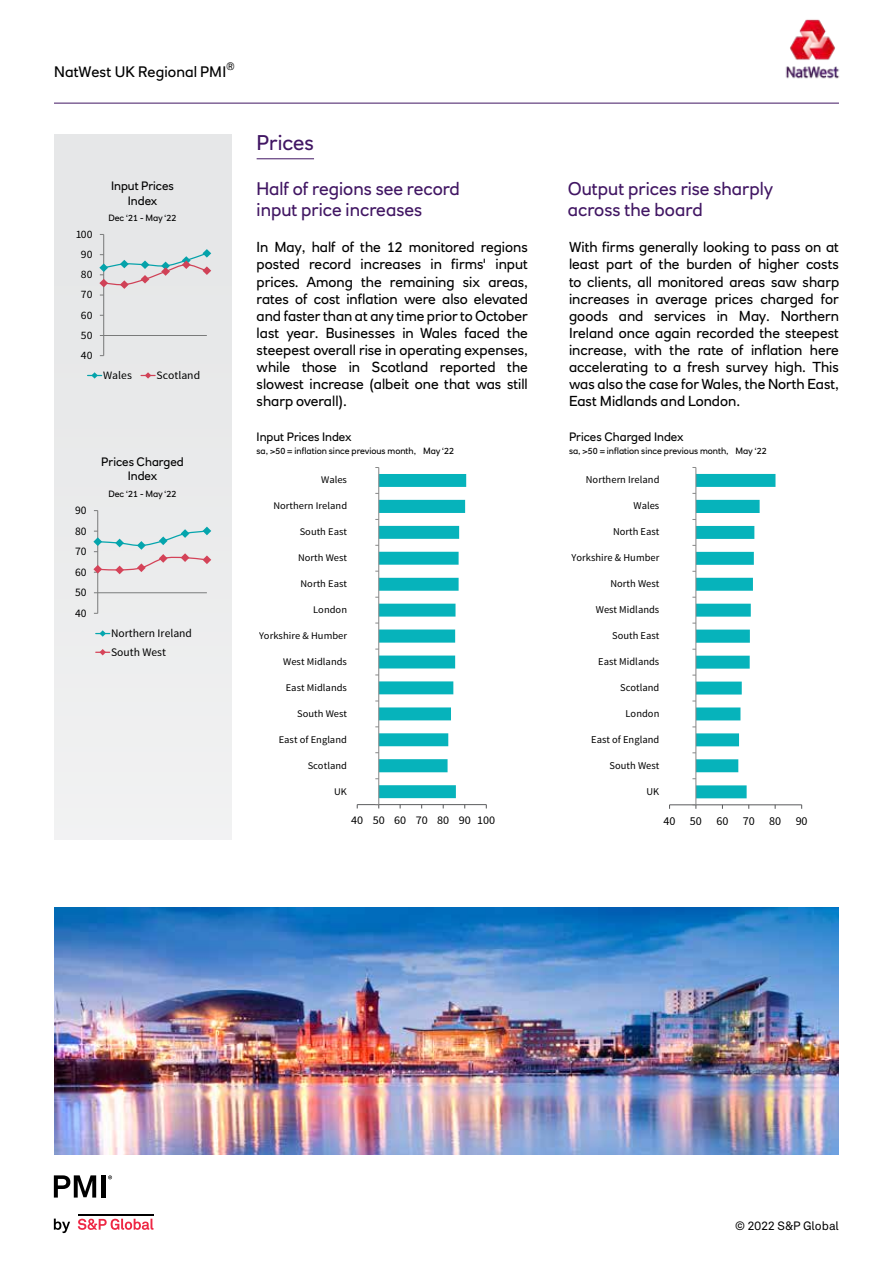
<style>
.page{position:relative;width:893px;height:1263px;background:#fff}
.page>*{position:absolute;margin:0;border:0;box-sizing:border-box;transform-origin:0 0}
.t1{font:21px "RN House Sans";color:#411663}
.t2{font:18px/21.6px "RN House Sans";color:#411663}
.t3{font:15px "RN House Sans";letter-spacing:.005em;color:#000}
.t4{font:14.25px/17.1px "RN House Sans";color:#000;text-align:justify}
.t5{font:12px/14.4px "RN House Sans";color:#000;text-align:center}
.t6{font:12px "Akkurat LL";color:#000}
.t7{font:12px "Source Sans Pro";letter-spacing:-.005em;color:#000}
.t8{font:11.7px "Source Sans Pro";letter-spacing:-.005em;color:#000;scale:1.04 1}
.t9{font:11.55px/18.8px "Source Sans Pro";color:#000}
.t10{font:11.25px "Source Sans Pro";color:#000}
.t11{font:10.5px "Source Sans Pro";letter-spacing:.005em;color:#000}
.t12{font:10.5px "RN House Sans";color:#000}
.t13{font:10.2px "Source Sans Pro";letter-spacing:.005em;color:#000;scale:1.04 1}
.t14{font:9px "RN House Sans";color:#000}
</style>
<div class="page">
<hr style="left:54px;top:103px;width:785px;height:1px;background:#411663">
<img style="left:785px;top:19px;width:55px;height:60px">
<svg style="left:54px;top:1218px;width:16px;height:15px"></svg>
<svg style="left:78px;top:1218px;width:75px;height:12px"></svg>
<hr style="left:78px;top:1213px;width:75px;height:2px;background:#000">
<svg style="left:54px;top:1175px;width:42px;height:22px"></svg>
<div style="left:101px;top:1175px;width:5px;height:22px;background:#000"></div>
<svg style="left:108px;top:1175px;width:4px;height:4px"></svg>
<div style="left:54px;top:134px;width:177px;height:706px;background:#e6e7e8"></div>
<hr style="left:257px;top:159px;width:57px;height:1px;background:#411663">
<img style="left:54px;top:908px;width:785px;height:246px">
<hr style="left:669px;top:804px;width:133px;height:1px;background:#58595b">
<hr style="left:695px;top:467px;width:1px;height:338px;background:#868686">
<svg style="left:692px;top:474px;width:83px;height:324px"></svg>
<hr style="left:357px;top:804px;width:129px;height:1px;background:#58595b">
<hr style="left:378px;top:467px;width:1px;height:338px;background:#868686">
<svg style="left:375px;top:474px;width:91px;height:324px"></svg>
<hr style="left:103px;top:234px;width:1px;height:122px;background:#868686">
<hr style="left:104px;top:335px;width:103px;height:1px;background:#868686">
<svg style="left:99px;top:249px;width:112px;height:40px"></svg>
<svg style="left:88px;top:372px;width:14px;height:7px"></svg>
<svg style="left:141px;top:372px;width:14px;height:7px"></svg>
<hr style="left:97px;top:511px;width:1px;height:102px;background:#868686">
<hr style="left:98px;top:592px;width:109px;height:1px;background:#868686">
<svg style="left:93px;top:527px;width:118px;height:47px"></svg>
<svg style="left:96px;top:630px;width:14px;height:7px"></svg>
<svg style="left:96px;top:649px;width:14px;height:6px"></svg>
<p class="t12" style="left:226px;top:59px;width:10px">®</p>
<p class="t3" style="left:54px;top:63px;width:174px">NatWest UK Regional PMI</p>
<p class="t10" style="left:75px;top:227px;width:19px">100</p>
<p class="t10" style="left:81px;top:247px;width:13px">90</p>
<p class="t10" style="left:81px;top:267px;width:13px">80</p>
<p class="t10" style="left:81px;top:288px;width:13px">70</p>
<p class="t10" style="left:81px;top:308px;width:13px">60</p>
<p class="t10" style="left:81px;top:328px;width:13px">50</p>
<p class="t10" style="left:81px;top:348px;width:13px">40</p>
<p class="t5" style="left:111px;top:179px;width:64px">Input Prices<br>Index</p>
<p class="t14" style="left:108px;top:212px;width:70px">Dec ‘21 - May ‘22</p>
<p class="t10" style="left:103px;top:368px;width:30px">Wales</p>
<p class="t10" style="left:157px;top:368px;width:45px">Scotland</p>
<p class="t9" style="left:75px;top:501px;width:13px">90</p>
<p class="t9" style="left:75px;top:521px;width:13px">80</p>
<p class="t9" style="left:75px;top:542px;width:13px">70</p>
<p class="t9" style="left:75px;top:562px;width:13px">60</p>
<p class="t9" style="left:75px;top:583px;width:13px">50</p>
<p class="t9" style="left:75px;top:604px;width:13px">40</p>
<p class="t5" style="left:101px;top:454px;width:84px">Prices Charged<br>Index</p>
<p class="t14" style="left:108px;top:488px;width:70px">Dec ‘21 - May ‘22</p>
<p class="t9" style="left:111px;top:624px;width:82px">Northern Ireland<br>South West</p>
<h1 class="t1" style="left:257px;top:130px;width:59px">Prices</h1>
<p class="t2" style="left:257px;top:177px;width:205px">Half of regions see record input price increases</p>
<p class="t2" style="left:568px;top:177px;width:207px">Output prices rise sharply across the board</p>
<p class="t4" style="left:257px;top:239px;width:273px">In May, half of the 12 monitored regions posted record increases in firms' input prices. Among the remaining six areas, rates of cost inflation were also elevated and faster than at any time prior to October last year. Businesses in Wales faced the steepest overall rise in operating expenses, while those in Scotland reported the slowest increase (albeit one that was still sharp overall).</p>
<p class="t4" style="left:569px;top:239px;width:272px">With firms generally looking to pass on at least part of the burden of higher costs to clients, all monitored areas saw sharp increases in average prices charged for goods and services in May. Northern Ireland once again recorded the steepest increase, with the rate of inflation here accelerating to a fresh survey high. This was also the case for Wales, the North East, East Midlands and London.</p>
<p class="t5" style="left:257px;top:429px;width:97px">Input Prices Index</p>
<p class="t14" style="left:257px;top:445px;width:199px">sa, &gt;50 = inflation since previous month, May ‘22</p>
<p class="t5" style="left:569px;top:429px;width:116px">Prices Charged Index</p>
<p class="t14" style="left:569px;top:445px;width:199px">sa, &gt;50 = inflation since previous month, May ‘22</p>
<p class="t13" style="left:321px;top:474px;width:26px">Wales</p>
<p class="t11" style="left:586px;top:473px;width:75px">Northern Ireland</p>
<p class="t13" style="left:273px;top:500px;width:72px">Northern Ireland</p>
<p class="t11" style="left:633px;top:499px;width:27px">Wales</p>
<p class="t13" style="left:300px;top:525px;width:47px">South East</p>
<p class="t11" style="left:613px;top:525px;width:48px">North East</p>
<p class="t13" style="left:298px;top:551px;width:49px">North West</p>
<p class="t11" style="left:572px;top:551px;width:89px">Yorkshire &amp; Humber</p>
<p class="t13" style="left:301px;top:577px;width:46px">North East</p>
<p class="t11" style="left:610px;top:577px;width:51px">North West</p>
<p class="t13" style="left:313px;top:603px;width:34px">London</p>
<p class="t11" style="left:596px;top:603px;width:65px">West Midlands</p>
<p class="t13" style="left:259px;top:629px;width:86px">Yorkshire &amp; Humber</p>
<p class="t11" style="left:612px;top:629px;width:49px">South East</p>
<p class="t13" style="left:283px;top:655px;width:63px">West Midlands</p>
<p class="t11" style="left:598px;top:655px;width:63px">East Midlands</p>
<p class="t13" style="left:286px;top:681px;width:60px">East Midlands</p>
<p class="t11" style="left:620px;top:681px;width:41px">Scotland</p>
<p class="t13" style="left:297px;top:707px;width:49px">South West</p>
<p class="t11" style="left:626px;top:707px;width:35px">London</p>
<p class="t13" style="left:279px;top:733px;width:67px">East of England</p>
<p class="t11" style="left:591px;top:733px;width:70px">East of England</p>
<p class="t13" style="left:308px;top:759px;width:39px">Scotland</p>
<p class="t11" style="left:610px;top:759px;width:51px">South West</p>
<p class="t13" style="left:334px;top:785px;width:14px">UK</p>
<p class="t11" style="left:647px;top:785px;width:14px">UK</p>
<p class="t8" style="left:351px;top:813px;width:140px">40 50 60 70 80 90 100</p>
<p class="t7" style="left:663px;top:813px;width:146px">40 50 60 70 80 90</p>
<p class="t6" style="left:735px;top:1216px;width:105px">© 2022 S&amp;P Global</p>
</div>
